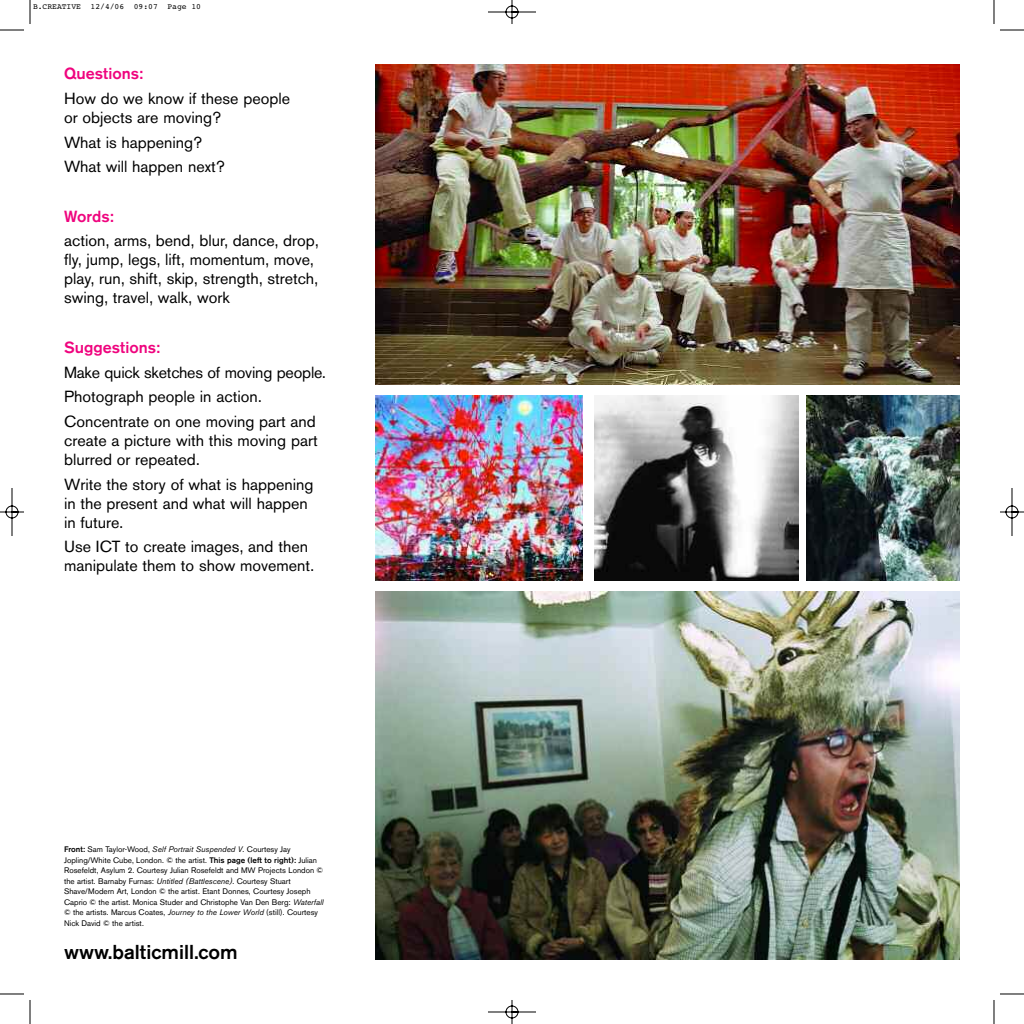
<style>
.page{position:relative;width:1024px;height:1024px;background:#fff}
.page>*{position:absolute;margin:0;border:0;box-sizing:border-box;transform-origin:0 0}
.t1{font:500 20px "Akzidenz Grotesk BQ";color:#000}
.t2{font:16px/19px "Akzidenz Grotesk BQ";color:#000}
.t3{font:500 16px "Akzidenz Grotesk BQ";color:#ef047e}
.t4{font:8px/10.5px "Akzidenz Grotesk BQ";color:#000}
.t5{font:8px "Courier";color:#000}
.s1{font-weight:500}
.s2{font-style:italic}
</style>
<div class="page">
<img style="left:0;top:0;width:1024px;height:1024px">
<p class="t5" style="left:33px;top:2px;width:170px">B.CREATIVE 12/4/06 09:07 Page 10</p>
<p class="t3" style="left:64px;top:65px;width:80px">Questions:</p>
<p class="t2" style="left:64px;top:89px;width:227px">How do we know if these people or objects are moving?</p>
<p class="t2" style="left:64px;top:130px;width:162px;line-height:24.7px">What is happening?<br>What will happen next?</p>
<p class="t3" style="left:64px;top:207px;width:51px">Words:</p>
<p class="t2" style="left:64px;top:232px;width:256px">action, arms, bend, blur, dance, drop, fly, jump, legs, lift, momentum, move, play, run, shift, skip, strength, stretch, swing, travel, walk, work</p>
<p class="t3" style="left:64px;top:338px;width:97px">Suggestions:</p>
<p class="t2" style="left:64px;top:360px;width:263px;line-height:24.7px">Make quick sketches of moving people.<br>Photograph people in action.<br>Concentrate on one moving part and</p>
<p class="t2" style="left:64px;top:431px;width:255px">create a picture with this moving part blurred or repeated.</p>
<p class="t2" style="left:64px;top:475px;width:251px">Write the story of what is happening in the present and what will happen in future.</p>
<p class="t2" style="left:64px;top:537px;width:252px">Use ICT to create images, and then manipulate them to show movement.</p>
<p class="t4" style="left:64px;top:844px;width:261px"><span class="s1">Front:</span> Sam Taylor-Wood, <span class="s2">Self Portrait Suspended V</span>. Courtesy Jay Jopling/White Cube, London. © the artist. <span class="s1">This page (left to right):</span> Julian Rosefeldt, Asylum 2. Courtesy Julian Rosefeldt and MW Projects London © the artist. Barnaby Furnas: <span class="s2">Untitled (Battlescene)</span>. Courtesy Stuart Shave/Modern Art, London © the artist. Etant Donnes, Courtesy Joseph Caprio © the artist. Monica Studer and Christophe Van Den Berg: <span class="s2">Waterfall </span>© the artists. Marcus Coates, <span class="s2">Journey to the Lower World</span> (still). Courtesy Nick David © the artist.</p>
<p class="t1" style="left:64px;top:941px;width:175px">www.balticmill.com</p>
</div>
